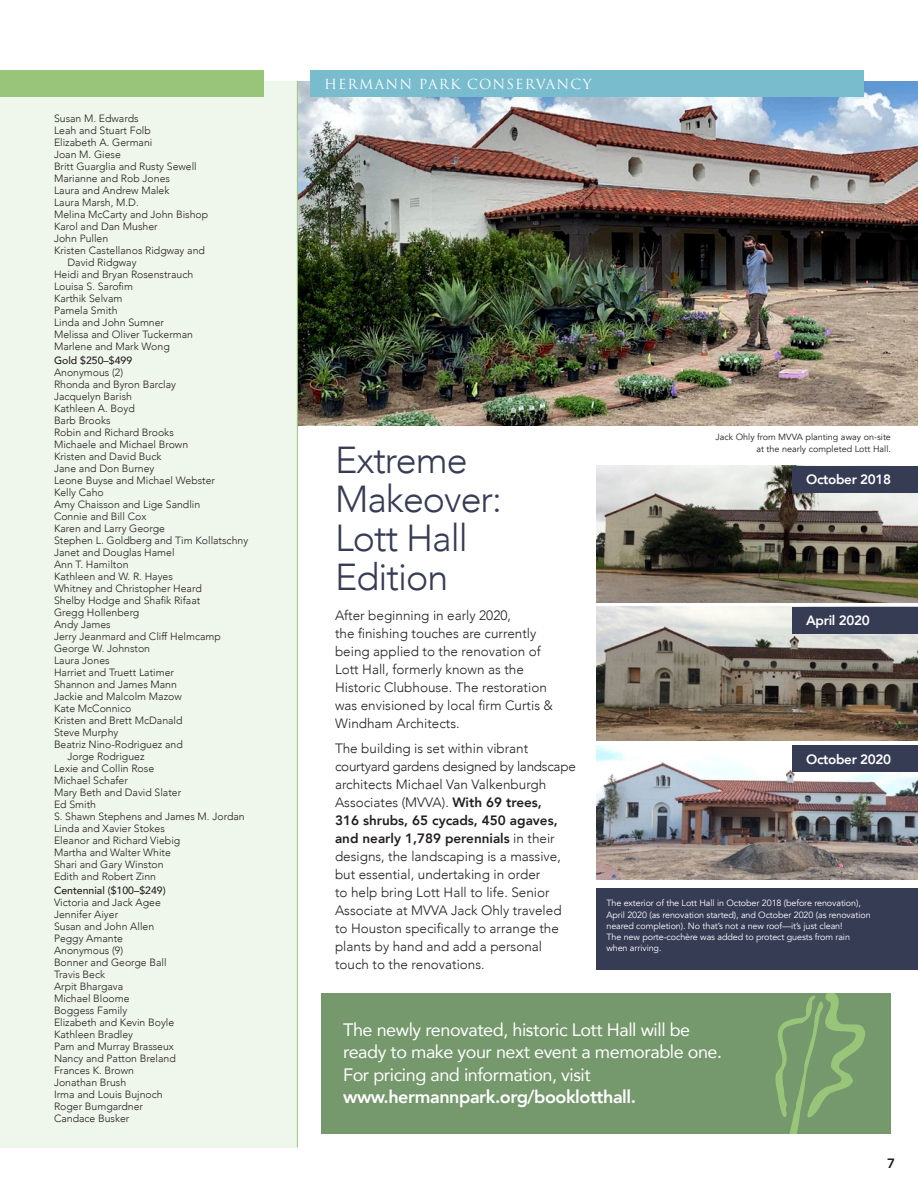
<style>
.page{position:relative;width:918px;height:1188px;background:#fff}
.page>*{position:absolute;margin:0;border:0;box-sizing:border-box;transform-origin:0 0}
.t1{font:300 37.5px/39px "Avenir";letter-spacing:-.025em;color:#373c55}
.Donor_Category{font:18px/22.5px "Avenir";letter-spacing:-.025em;color:#fff}
.t2{font:300 13.5px/18px "Avenir";color:#231f20}
.Donor_Category-2{font:800 13.5px "Avenir";letter-spacing:-.025em;color:#fff}
.t3{font:13.5px "Trajan Pro";letter-spacing:.09em;color:#fff}
.Donor_Category-3{font:800 13.5px "Avenir";color:#231f20}
.List_Donor{font:300 10.5px/12px "Avenir";color:#231f20}
.List_Donor-2{font:500 10.5px "Avenir";color:#231f20}
.t4{font:9px/11.2px "Avenir";letter-spacing:-.01em;color:#fff}
.t5{font:9px/11.2px "Avenir";color:#231f20;text-align:right}
.s1{font-weight:800}
</style>
<div class="page">
<img style="left:596px;top:745px;width:322px;height:134px">
<img style="left:596px;top:607px;width:322px;height:134px">
<img style="left:298px;top:81px;width:620px;height:345px">
<div style="left:596px;top:888px;width:322px;height:82px;background:#373c55"></div>
<div style="left:0;top:81px;width:297px;height:1067px;background:#eff6eb"></div>
<div style="left:0;top:71px;width:264px;height:26px;background:#99c57b"></div>
<div style="left:310px;top:71px;width:554px;height:26px;background:#78bcce"></div>
<hr style="left:297px;top:81px;width:1px;height:1067px;background:#99c57b">
<img style="left:596px;top:466px;width:322px;height:137px">
<div style="left:322px;top:994px;width:569px;height:140px;background:#75986c"></div>
<svg style="left:775px;top:994px;width:90px;height:140px"></svg>
<div style="left:793px;top:466px;width:125px;height:26px;background:#373c55"></div>
<div style="left:793px;top:607px;width:125px;height:26px;background:#373c55"></div>
<div style="left:793px;top:745px;width:125px;height:26px;background:#373c55"></div>
<p class="List_Donor" style="left:54px;top:112px;width:86px">Susan M. Edwards</p>
<p class="List_Donor" style="left:54px;top:124px;width:98px">Leah and Stuart Folb</p>
<p class="List_Donor" style="left:54px;top:136px;width:100px">Elizabeth A. Germani</p>
<p class="List_Donor" style="left:54px;top:148px;width:68px">Joan M. Giese</p>
<p class="List_Donor" style="left:54px;top:160px;width:144px">Britt Guarglia and Rusty Sewell</p>
<p class="List_Donor" style="left:54px;top:172px;width:117px">Marianne and Rob Jones</p>
<p class="List_Donor" style="left:54px;top:184px;width:117px">Laura and Andrew Malek</p>
<p class="List_Donor" style="left:54px;top:196px;width:86px">Laura Marsh, M.D.</p>
<p class="List_Donor" style="left:54px;top:208px;width:156px">Melina McCarty and John Bishop</p>
<p class="List_Donor" style="left:54px;top:220px;width:105px">Karol and Dan Musher</p>
<p class="List_Donor" style="left:54px;top:232px;width:56px">John Pullen</p>
<p class="List_Donor" style="left:68px;top:244px;width:139px;text-indent:-14px">Kristen Castellanos Ridgway and<br>David Ridgway</p>
<p class="List_Donor" style="left:54px;top:268px;width:141px">Heidi and Bryan Rosenstrauch</p>
<p class="List_Donor" style="left:54px;top:280px;width:81px">Louisa S. Sarofim</p>
<p class="List_Donor" style="left:54px;top:292px;width:70px">Karthik Selvam</p>
<p class="List_Donor" style="left:54px;top:304px;width:65px">Pamela Smith</p>
<p class="List_Donor" style="left:54px;top:316px;width:112px">Linda and John Sumner</p>
<p class="List_Donor" style="left:54px;top:328px;width:141px">Melissa and Oliver Tuckerman</p>
<p class="List_Donor" style="left:54px;top:340px;width:117px">Marlene and Mark Wong</p>
<p class="List_Donor-2" style="left:54px;top:351px;width:80px">Gold $250–$499</p>
<p class="List_Donor" style="left:54px;top:366px;width:71px">Anonymous (2)</p>
<p class="List_Donor" style="left:54px;top:378px;width:124px">Rhonda and Byron Barclay</p>
<p class="List_Donor" style="left:54px;top:390px;width:79px">Jacquelyn Barish</p>
<p class="List_Donor" style="left:54px;top:402px;width:82px">Kathleen A. Boyd</p>
<p class="List_Donor" style="left:54px;top:414px;width:58px">Barb Brooks</p>
<p class="List_Donor" style="left:54px;top:426px;width:121px">Robin and Richard Brooks</p>
<p class="List_Donor" style="left:54px;top:438px;width:136px">Michaele and Michael Brown</p>
<p class="List_Donor" style="left:54px;top:450px;width:109px">Kristen and David Buck</p>
<p class="List_Donor" style="left:54px;top:462px;width:102px">Jane and Don Burney</p>
<p class="List_Donor" style="left:54px;top:474px;width:163px">Leone Buyse and Michael Webster</p>
<p class="List_Donor" style="left:54px;top:486px;width:51px">Kelly Caho</p>
<p class="List_Donor" style="left:54px;top:498px;width:148px">Amy Chaisson and Lige Sandlin</p>
<p class="List_Donor" style="left:54px;top:510px;width:94px">Connie and Bill Cox</p>
<p class="List_Donor" style="left:54px;top:522px;width:113px">Karen and Larry George</p>
<p class="List_Donor" style="left:54px;top:534px;width:196px">Stephen L. Goldberg and Tim Kollatschny</p>
<p class="List_Donor" style="left:54px;top:546px;width:122px">Janet and Douglas Hamel</p>
<p class="List_Donor" style="left:54px;top:558px;width:76px">Ann T. Hamilton</p>
<p class="List_Donor" style="left:54px;top:570px;width:120px">Kathleen and W. R. Hayes</p>
<p class="List_Donor" style="left:54px;top:582px;width:149px">Whitney and Christopher Heard</p>
<p class="List_Donor" style="left:54px;top:594px;width:148px">Shelby Hodge and Shafik Rifaat</p>
<p class="List_Donor" style="left:54px;top:606px;width:87px">Gregg Hollenberg</p>
<p class="List_Donor" style="left:54px;top:618px;width:58px">Andy James</p>
<p class="List_Donor" style="left:54px;top:630px;width:168px">Jerry Jeanmard and Cliff Helmcamp</p>
<p class="List_Donor" style="left:54px;top:642px;width:98px">George W. Johnston</p>
<p class="List_Donor" style="left:54px;top:654px;width:57px">Laura Jones</p>
<p class="List_Donor" style="left:54px;top:666px;width:122px">Harriet and Truett Latimer</p>
<p class="List_Donor" style="left:54px;top:678px;width:124px">Shannon and James Mann</p>
<p class="List_Donor" style="left:54px;top:690px;width:129px">Jackie and Malcolm Mazow</p>
<p class="List_Donor" style="left:54px;top:702px;width:79px">Kate McConnico</p>
<p class="List_Donor" style="left:54px;top:714px;width:130px">Kristen and Brett McDanald</p>
<p class="List_Donor" style="left:54px;top:726px;width:66px">Steve Murphy</p>
<p class="List_Donor" style="left:68px;top:738px;width:117px;text-indent:-14px">Beatriz Nino-Rodriguez and<br>Jorge Rodriguez</p>
<p class="List_Donor" style="left:54px;top:762px;width:102px">Lexie and Collin Rose</p>
<p class="List_Donor" style="left:54px;top:774px;width:75px">Michael Schafer</p>
<p class="List_Donor" style="left:54px;top:786px;width:129px">Mary Beth and David Slater</p>
<p class="List_Donor" style="left:54px;top:798px;width:44px">Ed Smith</p>
<p class="List_Donor" style="left:54px;top:810px;width:192px">S. Shawn Stephens and James M. Jordan</p>
<p class="List_Donor" style="left:54px;top:822px;width:112px">Linda and Xavier Stokes</p>
<p class="List_Donor" style="left:54px;top:834px;width:128px">Eleanor and Richard Viebig</p>
<p class="List_Donor" style="left:54px;top:846px;width:118px">Martha and Walter White</p>
<p class="List_Donor" style="left:54px;top:858px;width:111px">Shari and Gary Winston</p>
<p class="List_Donor" style="left:54px;top:870px;width:104px">Edith and Robert Zinn</p>
<p class="List_Donor-2" style="left:54px;top:881px;width:113px">Centennial ($100–$249)</p>
<p class="List_Donor" style="left:54px;top:896px;width:108px">Victoria and Jack Agee</p>
<p class="List_Donor" style="left:54px;top:908px;width:66px">Jennifer Aiyer</p>
<p class="List_Donor" style="left:54px;top:920px;width:102px">Susan and John Allen</p>
<p class="List_Donor" style="left:54px;top:932px;width:71px">Peggy Amante</p>
<p class="List_Donor" style="left:54px;top:944px;width:71px">Anonymous (9)</p>
<p class="List_Donor" style="left:54px;top:956px;width:114px">Bonner and George Ball</p>
<p class="List_Donor" style="left:54px;top:968px;width:53px">Travis Beck</p>
<p class="List_Donor" style="left:54px;top:980px;width:71px">Arpit Bhargava</p>
<p class="List_Donor" style="left:54px;top:992px;width:77px">Michael Bloome</p>
<p class="List_Donor" style="left:54px;top:1004px;width:75px">Boggess Family</p>
<p class="List_Donor" style="left:54px;top:1016px;width:122px">Elizabeth and Kevin Boyle</p>
<p class="List_Donor" style="left:54px;top:1028px;width:81px">Kathleen Bradley</p>
<p class="List_Donor" style="left:54px;top:1040px;width:122px">Pam and Murray Brasseux</p>
<p class="List_Donor" style="left:54px;top:1052px;width:123px">Nancy and Patton Breland</p>
<p class="List_Donor" style="left:54px;top:1064px;width:81px">Frances K. Brown</p>
<p class="List_Donor" style="left:54px;top:1076px;width:74px">Jonathan Brush</p>
<p class="List_Donor" style="left:54px;top:1088px;width:110px">Irma and Louis Bujnoch</p>
<p class="List_Donor" style="left:54px;top:1100px;width:91px">Roger Bumgardner</p>
<p class="List_Donor" style="left:54px;top:1112px;width:77px">Candace Busker</p>
<p class="t3" style="left:324px;top:75px;width:269px">HERMANN PARK CONSERVANCY</p>
<p class="t1" style="left:335px;top:440px;width:168px">Extreme<br>Makeover:<br>Lott Hall<br>Edition</p>
<p class="t2" style="left:335px;top:606px;width:220px">After beginning in early 2020,<br>the finishing touches are currently being applied to the renovation of<br>Lott Hall, formerly known as the<br>Historic Clubhouse. The restoration was envisioned by local firm Curtis &amp;<br>Windham Architects.</p>
<p class="t2" style="left:335px;top:739px;width:242px">The building is set within vibrant courtyard gardens designed by landscape architects Michael Van Valkenburgh Associates (MVVA). <span class="s1">With 69 trees,<br>316 shrubs, 65 cycads, 450 agaves, and nearly 1,789 perennials</span> in their designs, the landscaping is a massive, but essential, undertaking in order<br>to help bring Lott Hall to life. Senior Associate at MVVA Jack Ohly traveled to Houston specifically to arrange the plants by hand and add a personal touch to the renovations.</p>
<p class="t5" style="left:716px;top:432px;width:177px">Jack Ohly from MVVA planting away on-site at the nearly completed Lott Hall.</p>
<p class="Donor_Category-2" style="left:806px;top:469px;width:86px">October 2018</p>
<p class="Donor_Category-2" style="left:806px;top:610px;width:65px">April 2020</p>
<p class="Donor_Category-2" style="left:806px;top:748px;width:86px">October 2020</p>
<p class="t4" style="left:606px;top:898px;width:266px">The exterior of the Lott Hall in October 2018 (before renovation), April 2020 (as renovation started), and October 2020 (as renovation neared completion). No that’s not a new roof—it’s just clean!<br>The new porte-cochère was added to protect guests from rain when arriving.</p>
<p class="Donor_Category" style="left:343px;top:1018px;width:381px">The newly renovated, historic Lott Hall will be ready to make your next event a memorable one.<br>For pricing and information, visit <span class="s1">www.hermannpark.org/booklotthall.</span></p>
<p class="Donor_Category-3" style="left:887px;top:1153px;width:9px">7</p>
</div>
